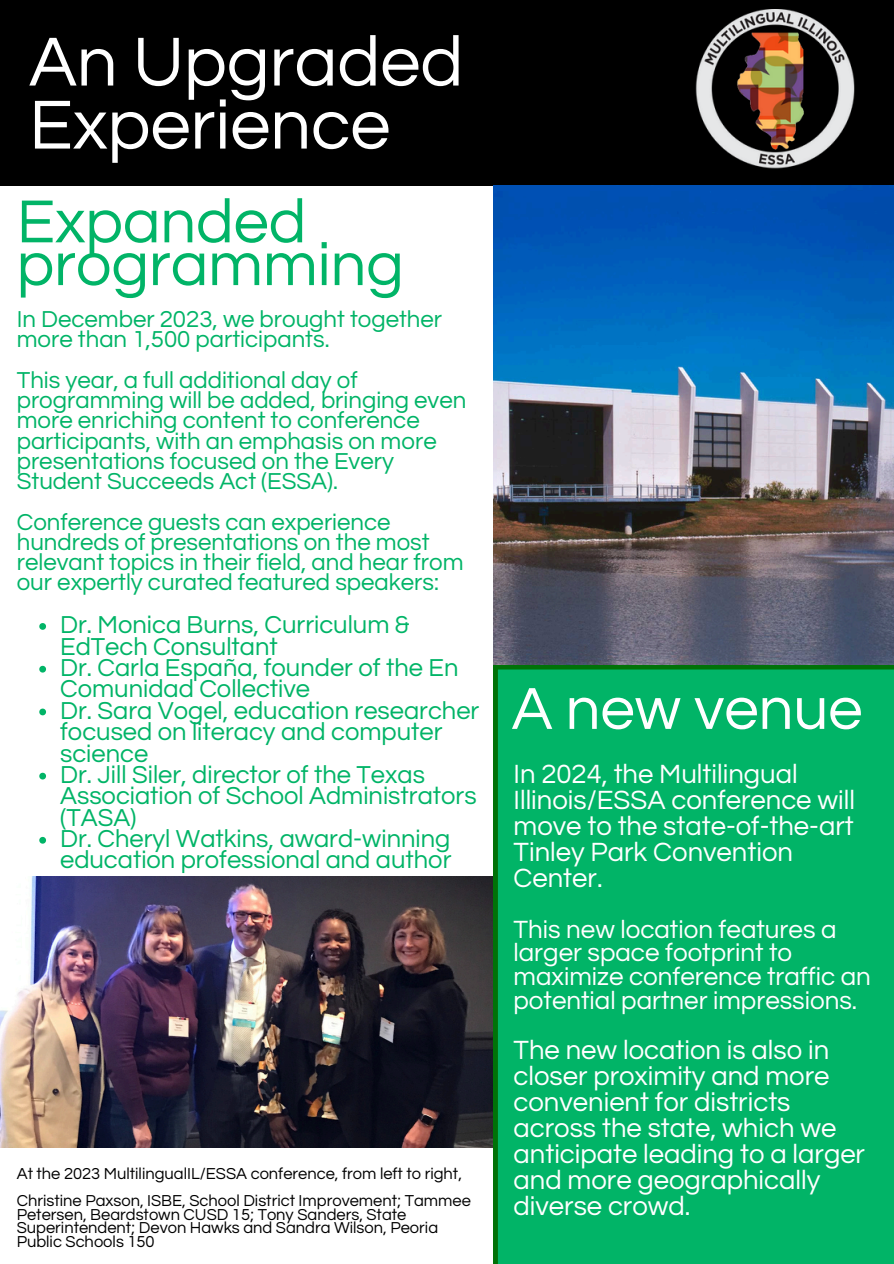
<style>
.page{position:relative;width:894px;height:1264px;background:#fff}
.page>*{position:absolute;margin:0;border:0;box-sizing:border-box;transform-origin:0 0}
.t1{font:72px/63px "Questrial";color:#fff}
.t2{font:63px "Questrial";color:#01b467}
.t3{font:61.5px "Questrial";color:#fff}
.t4{font:27.45px/26px "Questrial";color:#fff}
.t5{font:25.95px/23.7px "Questrial";color:#fff}
.t6{font:25.5px/21.3px "Questrial";color:#01b467}
.t7{font:24px/20.2px "Questrial";color:#01b467}
.t8{font:16.5px/13.5px "Questrial";color:#000}
</style>
<div class="page">
<div style="left:0;top:0;width:893px;height:186px;background:#000"></div>
<img style="left:493px;top:186px;width:400px;height:479px">
<div style="left:493px;top:665px;width:400px;height:598px;background:#01b467"></div>
<img style="left:0;top:876px;width:492px;height:271px">
<img style="left:695px;top:9px;width:159px;height:160px">
<svg style="left:39px;top:623px;width:7px;height:6px"></svg>
<svg style="left:39px;top:665px;width:7px;height:7px"></svg>
<svg style="left:39px;top:708px;width:7px;height:7px"></svg>
<svg style="left:39px;top:772px;width:7px;height:7px"></svg>
<svg style="left:39px;top:836px;width:7px;height:7px"></svg>
<h4 class="t1" style="left:29px;top:32px;width:435px">An Upgraded<br>Experience</h4>
<p class="t2" style="left:17px;top:191px;width:291px">Expanded</p>
<p class="t2" style="left:17px;top:233px;width:388px">programming</p>
<h4 class="t7" style="left:17px;top:309px;width:427px">In December 2023, we brought together more than 1,500 participants.</h4>
<h4 class="t7" style="left:17px;top:370px;width:451px">This year, a full additional day of programming will be added, bringing even more enriching content to conference participants, with an emphasis on more presentations focused on the Every Student Succeeds Act (ESSA).</h4>
<p class="t7" style="left:17px;top:512px;width:448px">Conference guests can experience hundreds of presentations on the most relevant topics in their field, and hear from our expertly curated featured speakers:</p>
<p class="t6" style="left:60px;top:614px;width:351px">Dr. Monica Burns, Curriculum &amp;<br>EdTech Consultant</p>
<p class="t6" style="left:60px;top:657px;width:399px">Dr. Carla España, founder of the En<br>Comunidad Collective</p>
<p class="t6" style="left:60px;top:700px;width:420px">Dr. Sara Vogel, education researcher focused on literacy and computer science</p>
<p class="t6" style="left:60px;top:764px;width:418px">Dr. Jill Siler, director of the Texas<br>Association of School Administrators (TASA)</p>
<p class="t6" style="left:60px;top:828px;width:393px">Dr. Cheryl Watkins, award-winning education professional and author</p>
<h3 class="t8" style="left:17px;top:1167px;width:446px">At the 2023 MultilingualIL/ESSA conference, from left to right,</h3>
<h3 class="t8" style="left:17px;top:1194px;width:455px">Christine Paxson, ISBE, School District Improvement; Tammee Petersen, Beardstown CUSD 15; Tony Sanders, State Superintendent; Devon Hawks and Sandra Wilson, Peoria Public Schools 150</h3>
<p class="t3" style="left:511px;top:678px;width:352px">A new venue</p>
<p class="t4" style="left:513px;top:762px;width:343px">In 2024, the Multilingual<br>Illinois/ESSA conference will move to the state-of-the-art<br>Tinley Park Convention<br>Center.</p>
<h2 class="t5" style="left:513px;top:917px;width:359px">This new location features a larger space footprint to maximize conference traffic an potential partner impressions.</h2>
<h3 class="t4" style="left:513px;top:1037px;width:353px">The new location is also in closer proximity and more convenient for districts across the state, which we anticipate leading to a larger and more geographically diverse crowd.</h3>
</div>
